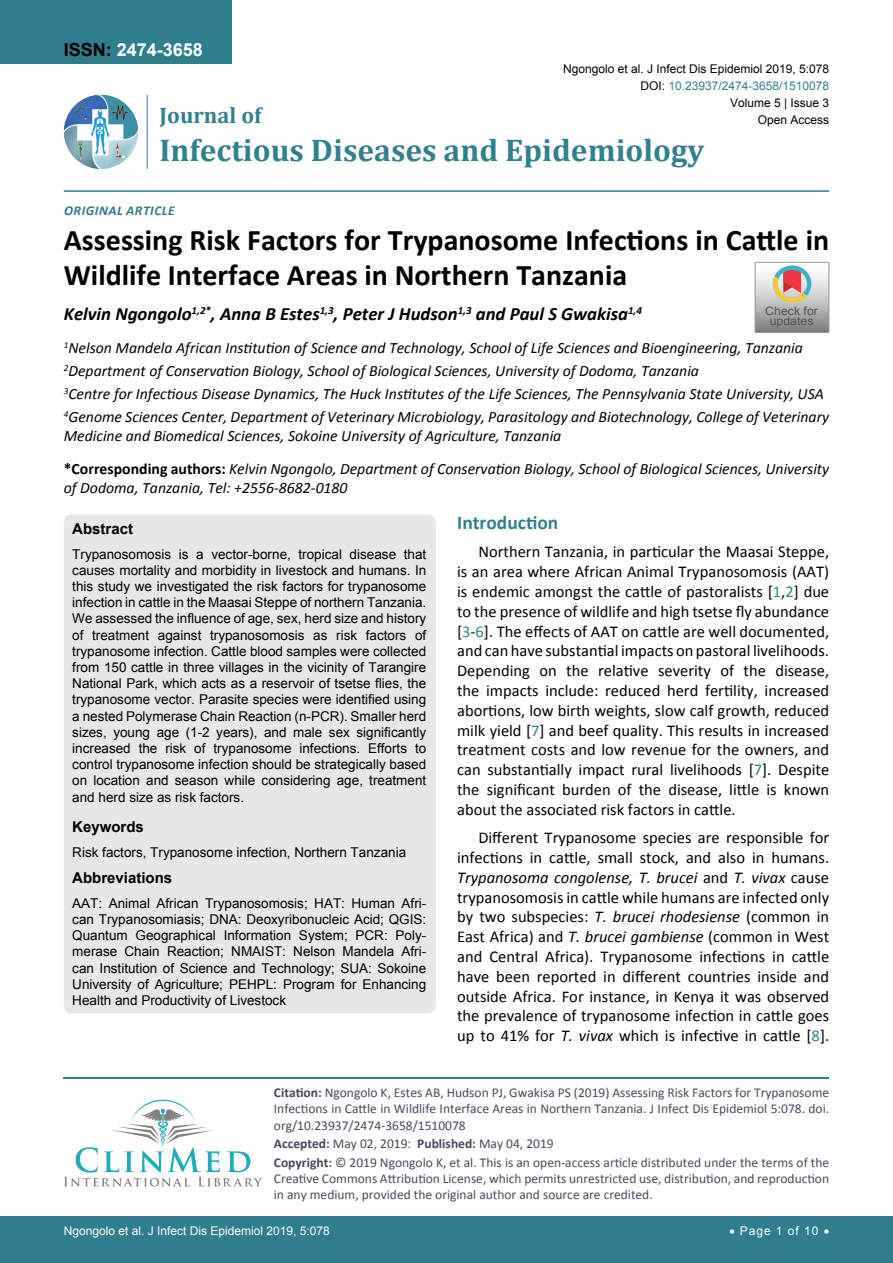
<style>
.page{position:relative;width:893px;height:1263px;background:#fff}
.page>*{position:absolute;margin:0;border:0;box-sizing:border-box;transform-origin:0 0}
.t1{font:700 31.5px "Cambria";color:#30808d}
.t2{font:700 30px/34.5px "Calibri";color:#000}
.t3{font:700 22.5px "Cambria";color:#30808d}
.t4{font:700 19.5px "Calibri";color:#30808d}
.t5{font:italic 700 18.75px "Calibri";color:#000}
.t6{font:700 18px "Arial";color:#fff}
.t7{font:16.5px/19.8px "Calibri";color:#000;text-align:justify}
.t8{font:italic 15.75px/23.1px "Calibri";color:#000}
.t9{font:700 15px "Arial";color:#000}
.t10{font:13.5px/16.2px "Arial";color:#000;text-align:justify}
.t11{font:13.5px/16.2px "Calibri";color:#47475c}
.t12{font:italic 700 13.5px "Calibri";letter-spacing:.04em;color:#307d8d}
.t13{font:12px "Arial";color:#000}
.t14{font:12px "Arial";color:#fff}
.t15{font:12px "Arial";color:#30808d}
.t16{font:11.7px/10.1px "Arial";color:#535353;text-align:center;scale:1.06 1}
.s1{color:#000}
.s2{font-weight:700;font-style:normal}
.s3{color:#30808d}
.s4{font-style:italic}
.s5{font-weight:700}
</style>
<div class="page">
<div style="left:0;top:0;width:231px;height:64px;background:#307d8d"></div>
<img style="left:64px;top:95px;width:74px;height:74px;border-radius:37px">
<hr style="left:147px;top:95px;width:1px;height:74px;background:#307d8d">
<hr style="left:64px;top:190px;width:765px;height:2px;background:#307d8d">
<div style="left:0;top:1217px;width:893px;height:46px;background:#307d8d"></div>
<hr style="left:64px;top:1077px;width:765px;height:1px;background:#30808d">
<svg style="left:64px;top:1100px;width:198px;height:86px"></svg>
<div style="left:64px;top:514px;width:372px;height:499px;background:#e6e7e8;border-radius:9px"></div>
<svg style="left:755px;top:262px;width:74px;height:70px;background:#bdb6b3"></svg>
<p class="t6" style="left:64px;top:38px;width:141px"><span class="s1">ISSN:</span> 2474-3658</p>
<p class="t13" style="left:563px;top:60px;width:268px">Ngongolo et al. J Infect Dis Epidemiol 2019, 5:078</p>
<p class="t13" style="left:730px;top:95px;width:101px">Volume 5 | Issue 3</p>
<p class="t15" style="left:640px;top:78px;width:190px"><span class="s1">DOI:</span> 10.23937/2474-3658/1510078</p>
<h3 class="t3" style="left:160px;top:100px;width:103px">Journal of</h3>
<h1 class="t1" style="left:160px;top:128px;width:546px">Infectious Diseases and Epidemiology</h1>
<p class="t13" style="left:758px;top:112px;width:73px">Open Access</p>
<p class="t12" style="left:64px;top:202px;width:112px">Origina l Article</p>
<h2 class="t2" style="left:64px;top:223px;width:767px">Assessing Risk Factors for Trypanosome Infections in Cattle in<br>Wildlife Interface Areas in Northern Tanzania</h2>
<p class="t5" style="left:64px;top:302px;width:580px">Kelvin Ngongolo<sup>1,2*</sup>, Anna B Estes<sup>1,3</sup>, Peter J Hudson<sup>1,3</sup> and Paul S Gwakisa<sup>1,4</sup></p>
<p class="t8" style="left:64px;top:336px;width:767px"><sup>1</sup>Nelson Mandela African Institution of Science and Technology, School of Life Sciences and Bioengineering, Tanzania <sup>2</sup>Department of Conservation Biology, School of Biological Sciences, University of Dodoma, Tanzania<br><sup>3</sup>Centre for Infectious Disease Dynamics, The Huck Institutes of the Life Sciences, The Pennsylvania State University, USA <sup>4</sup>Genome Sciences Center, Department of Veterinary Microbiology, Parasitology and Biotechnology, College of Veterinary</p>
<p class="t8" style="left:64px;top:419px;width:767px;line-height:33.2px">Medicine and Biomedical Sciences, Sokoine University of Agriculture, Tanzania<br><span class="s2">*Corresponding authors:</span> Kelvin Ngongolo, Department of Conservation Biology, School of Biological Sciences, University</p>
<p class="t8" style="left:64px;top:476px;width:285px">of Dodoma, Tanzania, Tel: +2556-8682-0180</p>
<p class="t9" style="left:72px;top:519px;width:62px">Abstract</p>
<p class="t10" style="left:72px;top:546px;width:356px">Trypanosomosis is a vector-borne, tropical disease that causes mortality and morbidity in livestock and humans. In this study we investigated the risk factors for trypanosome infection in cattle in the Maasai Steppe of northern Tanzania.<br>We assessed the influence of age, sex, herd size and history of treatment against trypanosomosis as risk factors of trypanosome infection. Cattle blood samples were collected from 150 cattle in three villages in the vicinity of Tarangire National Park, which acts as a reservoir of tsetse flies, the trypanosome vector. Parasite species were identified using a nested Polymerase Chain Reaction (n-PCR). Smaller herd sizes, young age (1-2 years), and male sex significantly increased the risk of trypanosome infections. Efforts to control trypanosome infection should be strategically based on location and season while considering age, treatment and herd size as risk factors.</p>
<p class="t9" style="left:72px;top:816px;width:73px">Keywords</p>
<p class="t10" style="left:72px;top:844px;width:335px">Risk factors, Trypanosome infection, Northern Tanzania</p>
<p class="t9" style="left:72px;top:868px;width:102px">Abbreviations</p>
<p class="t10" style="left:72px;top:895px;width:356px">AAT: Animal African Trypanosomosis; HAT: Human Afri&shy;can Trypanosomiasis; DNA: Deoxyribonucleic Acid; QGIS:<br>Quantum Geographical Information System; PCR: Poly&shy;merase Chain Reaction; NMAIST: Nelson Mandela Afri&shy;can Institution of Science and Technology; SUA: Sokoine University of Agriculture; PEHPL: Program for Enhancing Health and Productivity of Livestock</p>
<p class="t16" style="left:765px;top:306px;width:51px">Check for updates</p>
<p class="t4" style="left:457px;top:510px;width:103px">Introduction</p>
<p class="t7" style="left:457px;top:542px;width:374px;text-indent:21px">Northern Tanzania, in particular the Maasai Steppe, is an area where African Animal Trypanosomosis (AAT) is endemic amongst the cattle of pastoralists [<span class="s3">1</span>,<span class="s3">2</span>] due to the presence of wildlife and high tsetse fly abundance [<span class="s3">3</span>-<span class="s3">6</span>]. The effects of AAT on cattle are well documented, and can have substantial impacts on pastoral livelihoods.<br>Depending on the relative severity of the disease, the impacts include: reduced herd fertility, increased abortions, low birth weights, slow calf growth, reduced milk yield [<span class="s3">7</span>] and beef quality. This results in increased treatment costs and low revenue for the owners, and can substantially impact rural livelihoods [<span class="s3">7</span>]. Despite the significant burden of the disease, little is known about the associated risk factors in cattle.</p>
<p class="t7" style="left:457px;top:828px;width:374px;text-indent:21px">Different Trypanosome species are responsible for infections in cattle, small stock, and also in humans.<br><span class="s4">Trypanosoma congolense, T. brucei</span> and <span class="s4">T. vivax</span> cause trypanosomosis in cattle while humans are infected only by two subspecies: <span class="s4">T. brucei rhodesiense</span> (common in East Africa) and <span class="s4">T. brucei gambiense</span> (common in West and Central Africa). Trypanosome infections in cattle have been reported in different countries inside and outside Africa. For instance, in Kenya it was observed the prevalence of trypanosome infection in cattle goes up to 41% for <span class="s4">T. vivax</span> which is infective in cattle [<span class="s3">8</span>].</p>
<p class="t11" style="left:274px;top:1084px;width:557px;text-align:justify"><span class="s5">Citation:</span> Ngongolo K, Estes AB, Hudson PJ, Gwakisa PS (2019) Assessing Risk Factors for Trypanosome Infections in Cattle in Wildlife Interface Areas in Northern Tanzania. J Infect Dis Epidemiol 5:078. doi. org/10.23937/2474-3658/1510078</p>
<p class="t11" style="left:274px;top:1134px;width:557px;line-height:18.6px"><span class="s5">Accepted:</span> May 02, 2019: <span class="s5">Published:</span> May 04, 2019<br><span class="s5">Copyright:</span> © 2019 Ngongolo K, et al. This is an open-access article distributed under the terms of the</p>
<p class="t11" style="left:274px;top:1170px;width:557px">Creative Commons Attribution License, which permits unrestricted use, distribution, and reproduction in any medium, provided the original author and source are credited.</p>
<p class="t14" style="left:729px;top:1223px;width:101px">• Page 1 of 10 •</p>
<p class="t14" style="left:64px;top:1223px;width:268px">Ngongolo et al. J Infect Dis Epidemiol 2019, 5:078</p>
</div>
